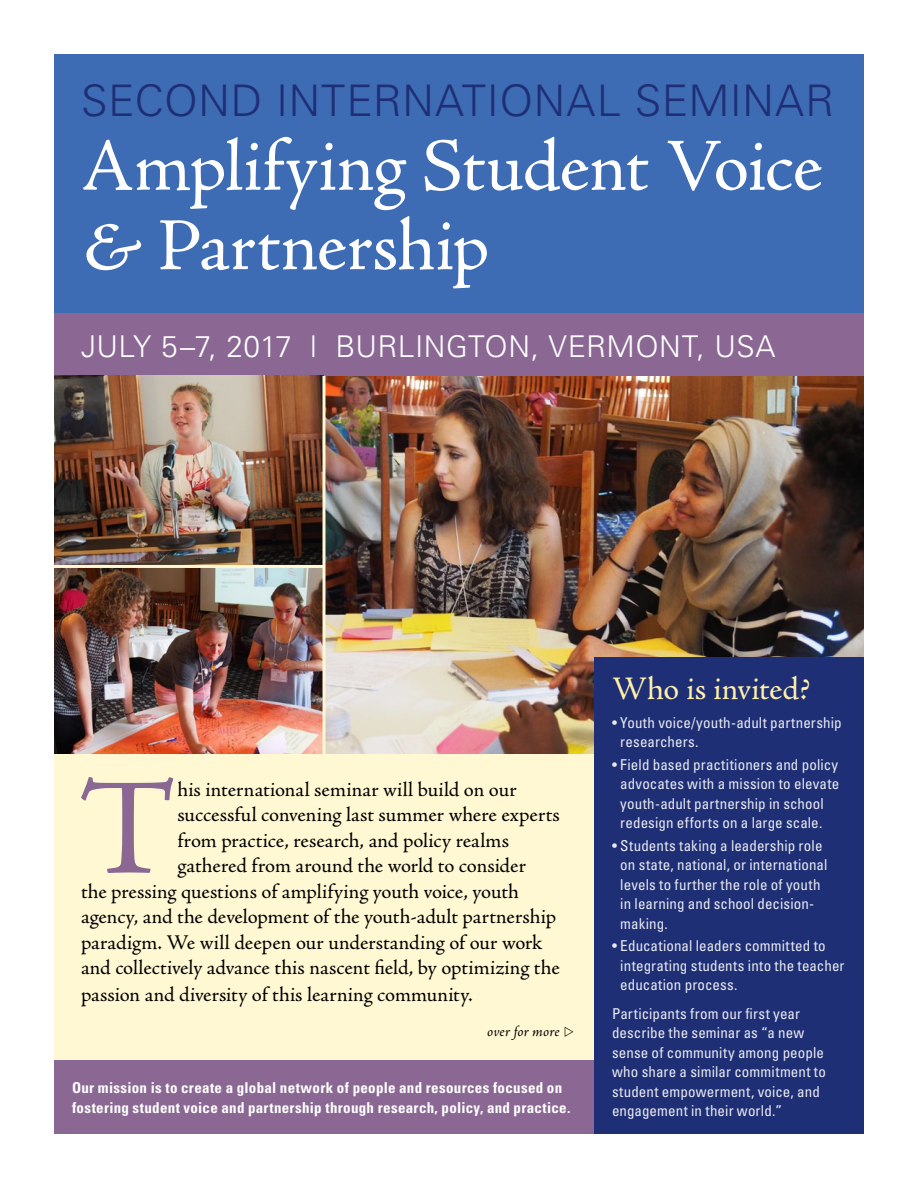
<style>
.page{position:relative;width:918px;height:1188px;background:#fff}
.page>*{position:absolute;margin:0;border:0;box-sizing:border-box;transform-origin:0 0}
.t1{font:138px "Adobe Jenson Pro";color:#8b6894}
.t2{font:75px "Adobe Jenson Pro";letter-spacing:-.01em;color:#fff}
.t3{font:300 43.5px "Univers";letter-spacing:.015em;color:#1f2f75}
.t4{font:33px "Adobe Jenson Pro";color:#fff0a8}
.t5{font:300 30px "Univers";letter-spacing:.015em;color:#fff}
.t6{font:21px "Adobe Jenson Pro";color:#000}
.t7{font:condensed 15px/19.5px "Univers";letter-spacing:.01em;color:#e9eaf1}
.t8{font:700 condensed 15px/19.5px "Univers";letter-spacing:.02em;color:#fff}
.t9{font:italic 15px "Adobe Jenson Pro";letter-spacing:.01em;color:#000}
.s1{font-style:italic}
</style>
<div class="page">
<div style="left:54px;top:54px;width:810px;height:259px;background:#3d6bb4"></div>
<img style="left:326px;top:376px;width:538px;height:378px">
<div style="left:594px;top:657px;width:270px;height:477px;background:#1f2f75"></div>
<div style="left:54px;top:313px;width:810px;height:63px;background:#8b6894"></div>
<img style="left:54px;top:376px;width:268px;height:378px">
<hr style="left:54px;top:565px;width:270px;height:3px;background:#fff8d3">
<svg style="left:322px;top:376px;width:4px;height:378px;background:#ddd2b4"></svg>
<div style="left:54px;top:754px;width:540px;height:307px;background:#fff8d3"></div>
<div style="left:54px;top:1061px;width:540px;height:73px;background:#8b6894"></div>
<p class="t3" style="left:81px;top:75px;width:755px">SECOND INTERNATIONAL SEMINAR</p>
<p class="t2" style="left:81px;top:124px;width:743px">Amplifying Student Voice</p>
<p class="t2" style="left:81px;top:203px;width:410px"><span class="s1">&amp;</span> Partnership</p>
<p class="t5" style="left:81px;top:328px;width:696px">JULY 5–7, 2017 | BURLINGTON, VERMONT, USA</p>
<p class="t1" style="left:79px;top:751px;width:100px">T</p>
<p class="t6" style="left:177px;top:778px;width:341px">his international seminar will build on our</p>
<p class="t6" style="left:177px;top:803px;width:384px">successful convening last summer where experts</p>
<p class="t6" style="left:177px;top:829px;width:333px">from practice, research, and policy realms</p>
<p class="t6" style="left:177px;top:854px;width:350px">gathered from around the world to consider</p>
<p class="t6" style="left:81px;top:880px;width:440px">the pressing questions of amplifying youth voice, youth</p>
<p class="t6" style="left:81px;top:905px;width:477px">agency, and the development of the youth-adult partnership</p>
<p class="t6" style="left:81px;top:931px;width:463px">paradigm. We will deepen our understanding of our work</p>
<p class="t6" style="left:81px;top:956px;width:480px">and collectively advance this nascent field, by optimizing the</p>
<p class="t6" style="left:81px;top:983px;width:393px">passion and diversity of this learning community.</p>
<p class="t9" style="left:487px;top:1022px;width:74px">over for more</p>
<p class="t8" style="left:72px;top:1078px;width:500px">Our mission is to create a global network of people and resources focused on fostering student voice and partnership through research, policy, and practice.</p>
<p class="t4" style="left:612px;top:670px;width:199px">Who is invited?</p>
<p class="t7" style="left:620px;top:712px;width:223px;text-indent:-8px">• Youth voice/youth-adult partnership researchers.</p>
<p class="t7" style="left:612px;top:754px;width:229px;text-align:center">• Field based practitioners and policy advocates with a mission to elevate youth-adult partnership in school redesign efforts on a large scale.</p>
<p class="t7" style="left:620px;top:835px;width:209px;text-indent:-8px">• Students taking a leadership role on state, national, or international levels to further the role of youth in learning and school decision&shy;making.</p>
<p class="t7" style="left:620px;top:936px;width:226px;text-indent:-8px">• Educational leaders committed to integrating students into the teacher education process.</p>
<p class="t7" style="left:612px;top:1003px;width:215px">Participants from our first year describe the seminar as “a new sense of community among people who share a similar commitment to student empowerment, voice, and engagement in their world.”</p>
</div>
